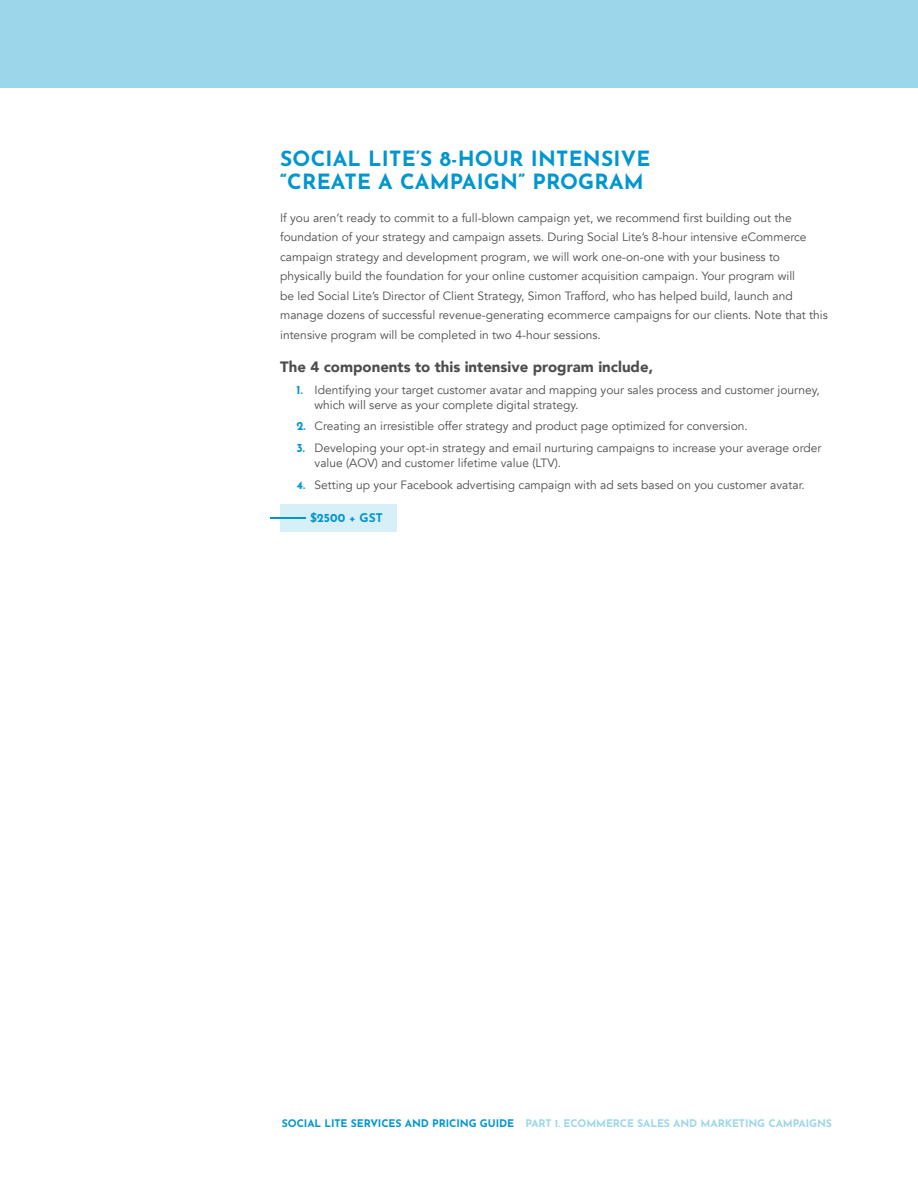
<style>
.page{position:relative;width:918px;height:1188px;background:#fff}
.page>*{position:absolute;margin:0;border:0;box-sizing:border-box;transform-origin:0 0}
.t1{font:700 21px/22.5px "Josefin Sans";letter-spacing:.01em;color:#0096cf}
.t2{font:900 15px "Avenir";color:#4d4d4f}
.t3{font:12px/19.5px "Avenir";color:#4d4d4f}
.t4{font:700 12px "Josefin Sans";color:#0096cf}
.t5{font:700 10.5px "Josefin Sans";letter-spacing:-.01em;color:#9cd6eb}
.s1{font-family:"Josefin Sans";font-weight:700;color:#0096cf}
.s2{color:#0096cf}
</style>
<div class="page">
<div style="left:280px;top:504px;width:116px;height:27px;background:#d7eff7"></div>
<hr style="left:271px;top:517px;width:35px;height:2px;background:#0096cf">
<div style="left:0;top:0;width:918px;height:88px;background:#9cd6eb"></div>
<h1 class="t1" style="left:280px;top:145px;width:372px">SOCIAL LITE’S 8-HOUR INTENSIVE “CREATE A CAMPAIGN” PROGRAM</h1>
<p class="t3" style="left:280px;top:208px;width:549px">If you aren’t ready to commit to a full-blown campaign yet, we recommend first building out the foundation of your strategy and campaign assets. During Social Lite’s 8-hour intensive eCommerce campaign strategy and development program, we will work one-on-one with your business to physically build the foundation for your online customer acquisition campaign. Your program will<br>be led Social Lite’s Director of Client Strategy, Simon Trafford, who has helped build, launch and manage dozens of successful revenue-generating ecommerce campaigns for our clients. Note that this intensive program will be completed in two 4-hour sessions.</p>
<p class="t2" style="left:280px;top:354px;width:374px">The 4 components to this intensive program include,</p>
<p class="t3" style="left:315px;top:382px;width:507px;line-height:15px;text-indent:-18px"><span class="s1">1.</span> Identifying your target customer avatar and mapping your sales process and customer journey, which will serve as your complete digital strategy.</p>
<p class="t3" style="left:297px;top:417px;width:453px"><span class="s1">2.</span> Creating an irresistible offer strategy and product page optimized for conversion.</p>
<p class="t3" style="left:315px;top:441px;width:508px;line-height:15px;text-indent:-18px"><span class="s1">3.</span> Developing your opt-in strategy and email nurturing campaigns to increase your average order value (AOV) and customer lifetime value (LTV).</p>
<p class="t3" style="left:297px;top:475px;width:510px"><span class="s1">4.</span> Setting up your Facebook advertising campaign with ad sets based on you customer avatar.</p>
<p class="t4" style="left:310px;top:507px;width:74px">$2500 + GST</p>
<p class="t5" style="left:282px;top:1114px;width:552px"><span class="s2">SOCIAL LITE SERVICES AND PRICING GUIDE</span> PART 1. ECOMMERCE SALES AND MARKETING CAMPAIGNS</p>
</div>
